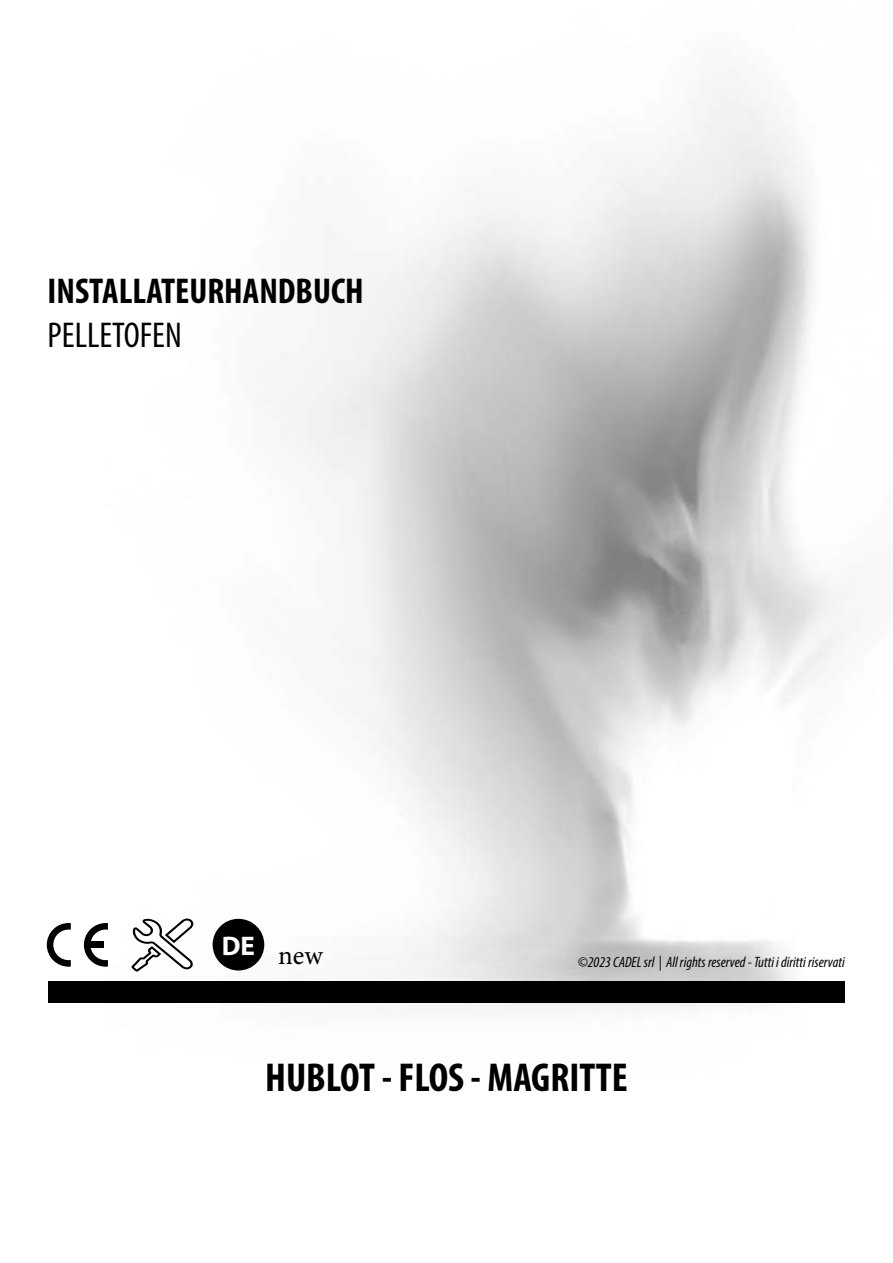
<style>
.page{position:relative;width:893px;height:1263px;background:#fff}
.page>*{position:absolute;margin:0;border:0;box-sizing:border-box;transform-origin:0 0}
.t1{font:700 condensed 40.5px "Myriad Pro";color:#000}
.t2{font:700 condensed 36px "Myriad Pro";color:#000}
.t3{font:condensed 36px "Myriad Pro";color:#000}
.t4{font:27px "Minion Pro";color:#000}
.t5{font:700 27px "Myriad Pro";color:#fff}
.t6{font:italic condensed 15px "Myriad Pro";color:#000}
</style>
<div class="page">
<img style="left:135px;top:90px;width:711px;height:919px">
<div style="left:48px;top:981px;width:797px;height:22px;background:#000"></div>
<svg style="left:47px;top:923px;width:24px;height:44px"></svg>
<svg style="left:84px;top:923px;width:24px;height:44px"></svg>
<div style="left:90px;top:941px;width:14px;height:7px;background:#000"></div>
<svg style="left:131px;top:916px;width:65px;height:55px"></svg>
<div style="left:213px;top:919px;width:51px;height:51px;background:#000;border-radius:50%"></div>
<h2 class="t2" style="left:48px;top:269px;width:318px">INSTALLATEURHANDBUCH</h2>
<h2 class="t3" style="left:48px;top:313px;width:136px">PELLETOFEN</h2>
<h3 class="t5" style="left:222px;top:928px;width:35px">DE</h3>
<h3 class="t4" style="left:278px;top:937px;width:46px">new</h3>
<p class="t6" style="left:578px;top:952px;width:268px">©2023 CADEL srl | All rights reserved - Tutti i diritti riservati</p>
<h1 class="t1" style="left:265px;top:1053px;width:364px">HUBLOT - FLOS - MAGRITTE</h1>
</div>
